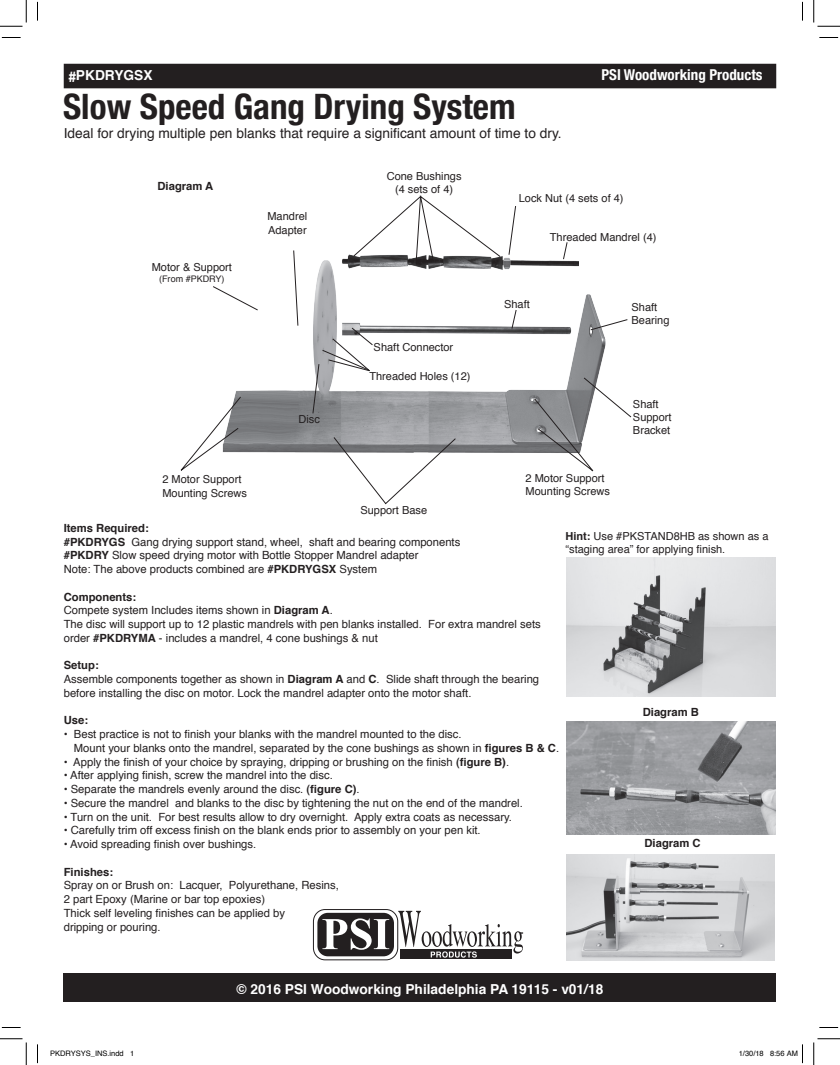
<style>
.page{position:relative;width:840px;height:1065px;background:#fff}
.page>*{position:absolute;margin:0;border:0;box-sizing:border-box;transform-origin:0 0}
.t1{font:700 condensed 35px "Helvetica Neue";color:#231f20}
.t2{font:700 condensed 15px "Helvetica Neue";color:#fff}
.t3{font:13.75px "Helvetica";color:#231f20}
.t4{font:700 13.75px "Helvetica";color:#fff}
.t5{font:11.25px/13.8px "Helvetica";color:#231f20}
.t6{font:700 11.25px "Helvetica";color:#231f20}
.t7{font:11px/13.2px "Helvetica";color:#231f20}
.t8{font:9px "Helvetica";color:#231f20}
.t9{font:7.5px "Helvetica";color:#000}
.s1{font-family:"Helvetica Neue";font-stretch:condensed;font-size:15px}
.s2{font-weight:700}
</style>
<div class="page">
<img style="left:235px;top:260px;width:371px;height:193px">
<img style="left:340px;top:254px;width:238px;height:26px">
<img style="left:500px;top:255px;width:15px;height:19px">
<div style="left:64px;top:64px;width:712px;height:24px;background:#231f20"></div>
<div style="left:313px;top:909px;width:85px;height:51px;border:1px solid #231f20;border-radius:12px"></div>
<div style="left:400px;top:950px;width:112px;height:9px;background:#231f20"></div>
<svg style="left:317px;top:911px;width:206px;height:47px"></svg>
<div style="left:64px;top:973px;width:712px;height:29px;background:#231f20"></div>
<svg style="left:213px;top:286px;width:45px;height:25px"></svg>
<svg style="left:293px;top:250px;width:5px;height:76px"></svg>
<svg style="left:563px;top:242px;width:5px;height:18px"></svg>
<svg style="left:353px;top:195px;width:148px;height:65px"></svg>
<svg style="left:508px;top:206px;width:8px;height:49px"></svg>
<svg style="left:312px;top:327px;width:61px;height:87px"></svg>
<svg style="left:511px;top:309px;width:6px;height:20px"></svg>
<svg style="left:590px;top:319px;width:38px;height:11px"></svg>
<svg style="left:333px;top:437px;width:123px;height:67px"></svg>
<svg style="left:180px;top:396px;width:61px;height:75px"></svg>
<svg style="left:534px;top:377px;width:98px;height:95px"></svg>
<img style="left:567px;top:721px;width:209px;height:113px">
<img style="left:566px;top:854px;width:209px;height:107px">
<img style="left:566px;top:557px;width:210px;height:140px">
<svg style="left:2px;top:37px;width:19px;height:1px"></svg>
<svg style="left:819px;top:37px;width:19px;height:1px"></svg>
<svg style="left:2px;top:1027px;width:19px;height:1px"></svg>
<svg style="left:819px;top:1027px;width:19px;height:1px"></svg>
<svg style="left:37px;top:2px;width:1px;height:19px"></svg>
<svg style="left:37px;top:1044px;width:1px;height:19px"></svg>
<svg style="left:802px;top:2px;width:1px;height:19px"></svg>
<svg style="left:0;top:0;width:27px;height:27px"></svg>
<svg style="left:0;top:1039px;width:27px;height:26px"></svg>
<svg style="left:814px;top:0;width:26px;height:27px"></svg>
<svg style="left:814px;top:1039px;width:26px;height:26px"></svg>
<svg style="left:802px;top:1044px;width:1px;height:19px"></svg>
<p class="t4" style="left:69px;top:64px;width:85px"><span class="s1">#</span>PKDRYGSX</p>
<h2 class="t2" style="left:602px;top:62px;width:162px">PSI Woodworking Products</h2>
<h1 class="t1" style="left:63px;top:77px;width:454px">Slow Speed Gang Drying System</h1>
<p class="t3" style="left:64px;top:122px;width:500px">Ideal for drying multiple pen blanks that require a significant amount of time to dry.</p>
<p class="t6" style="left:158px;top:177px;width:57px">Diagram A</p>
<p class="t7" style="left:152px;top:261px;width:82px">Motor &amp; Support</p>
<p class="t8" style="left:159px;top:272px;width:67px">(From #PKDRY)</p>
<p class="t7" style="left:267px;top:210px;width:41px">Mandrel<br>Adapter</p>
<p class="t7" style="left:299px;top:413px;width:23px">Disc</p>
<p class="t7" style="left:387px;top:169px;width:76px;text-align:center">Cone Bushings (4 sets of 4)</p>
<p class="t7" style="left:374px;top:341px;width:81px">Shaft Connector</p>
<p class="t7" style="left:369px;top:370px;width:103px">Threaded Holes (12)</p>
<p class="t7" style="left:519px;top:192px;width:106px">Lock Nut (4 sets of 4)</p>
<p class="t7" style="left:550px;top:230px;width:108px">Threaded Mandrel (4)</p>
<p class="t7" style="left:504px;top:298px;width:27px">Shaft</p>
<p class="t7" style="left:632px;top:301px;width:39px">Shaft<br>Bearing</p>
<p class="t7" style="left:633px;top:398px;width:40px">Shaft<br>Support<br>Bracket</p>
<p class="t7" style="left:162px;top:473px;width:86px">2 Motor Support<br>Mounting Screws</p>
<p class="t7" style="left:526px;top:471px;width:86px">2 Motor Support<br>Mounting Screws</p>
<p class="t7" style="left:565px;top:529px;width:205px"><span class="s2">Hint:</span> Use #PKSTAND8HB as shown as a “staging area” for applying finish.</p>
<p class="t7" style="left:360px;top:504px;width:68px">Support Base</p>
<p class="t5" style="left:64px;top:521px;width:398px"><span class="s2">Items Required:<br>#PKDRYGS</span> Gang drying support stand, wheel, shaft and bearing components <span class="s2">#PKDRY</span> Slow speed drying motor with Bottle Stopper Mandrel adapter<br>Note: The above products combined are <span class="s2">#PKDRYGSX</span> System</p>
<p class="t5" style="left:64px;top:590px;width:479px"><span class="s2">Components:<br></span>Compete system Includes items shown in <span class="s2">Diagram A</span>.<br>The disc will support up to 12 plastic mandrels with pen blanks installed. For extra mandrel sets order <span class="s2">#PKDRYMA</span> - includes a mandrel, 4 cone bushings &amp; nut</p>
<p class="t5" style="left:64px;top:659px;width:477px"><span class="s2">Setup:<br></span>Assemble components together as shown in <span class="s2">Diagram A</span> and <span class="s2">C</span>. Slide shaft through the bearing before installing the disc on motor. Lock the mandrel adapter onto the motor shaft.</p>
<p class="t6" style="left:64px;top:711px;width:26px">Use:</p>
<p class="t5" style="left:74px;top:728px;width:487px;text-indent:-10px">• Best practice is not to finish your blanks with the mandrel mounted to the disc.<br>Mount your blanks onto the mandrel, separated by the cone bushings as shown in <span class="s2">figures B &amp; C</span>.</p>
<p class="t5" style="left:64px;top:755px;width:447px">• Apply the finish of your choice by spraying, dripping or brushing on the finish <span class="s2">(figure B)</span>.</p>
<p class="t5" style="left:64px;top:769px;width:271px">• After applying finish, screw the mandrel into the disc.</p>
<p class="t5" style="left:64px;top:783px;width:297px">• Separate the mandrels evenly around the disc. <span class="s2">(figure C)</span>.</p>
<p class="t5" style="left:64px;top:796px;width:461px">• Secure the mandrel and blanks to the disc by tightening the nut on the end of the mandrel.</p>
<p class="t5" style="left:64px;top:810px;width:450px">• Turn on the unit. For best results allow to dry overnight. Apply extra coats as necessary.</p>
<p class="t5" style="left:64px;top:824px;width:419px">• Carefully trim off excess finish on the blank ends prior to assembly on your pen kit.</p>
<p class="t5" style="left:64px;top:838px;width:194px">• Avoid spreading finish over bushings.</p>
<p class="t6" style="left:64px;top:863px;width:51px">Finishes:</p>
<p class="t5" style="left:64px;top:879px;width:277px">Spray on or Brush on: Lacquer, Polyurethane, Resins, 2 part Epoxy (Marine or bar top epoxies)<br>Thick self leveling finishes can be applied by<br>dripping or pouring.</p>
<p class="t6" style="left:643px;top:703px;width:58px">Diagram B</p>
<p class="t6" style="left:645px;top:834px;width:58px">Diagram C</p>
<p class="t4" style="left:237px;top:978px;width:368px">© 2016 PSI Woodworking Philadelphia PA 19115 - v01/18</p>
<p class="t9" style="left:50px;top:1047px;width:86px">PKDRYSYS_INS.indd 1</p>
<p class="t9" style="left:739px;top:1047px;width:61px">1/30/18 8:56 AM</p>
</div>
